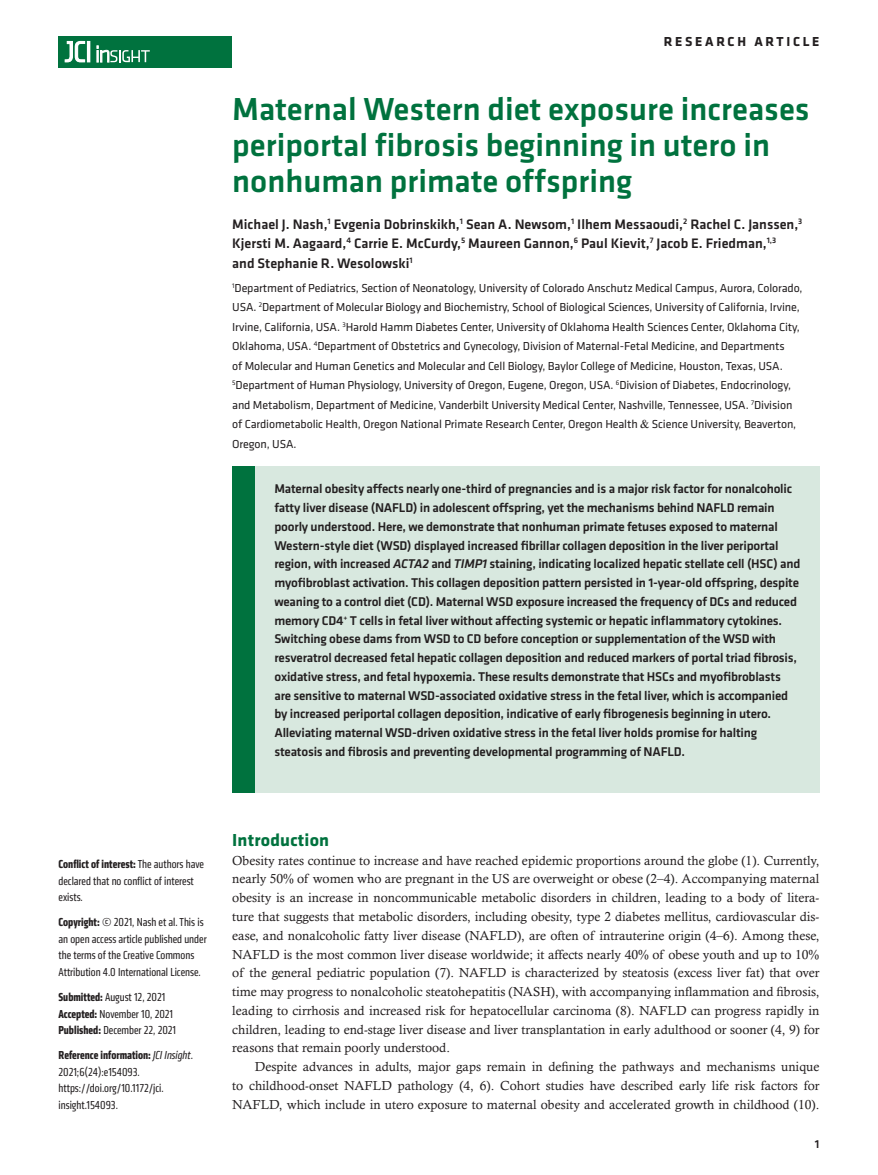
<style>
.page{position:relative;width:878px;height:1175px;background:#fff}
.page>*{position:absolute;margin:0;border:0;box-sizing:border-box;transform-origin:0 0}
.t1{font:500 33px/36px "Klavika Basic";color:#00723e}
.t2{font:700 18px "Klavika";letter-spacing:.01em;color:#00723e}
.t3{font:500 14.25px/19.5px "Klavika Basic";color:#231f20}
.t4{font:700 13.5px "Klavika Basic";letter-spacing:.2em;color:#231f20}
.t5{font:500 13.2px/18.8px "Klavika Basic";letter-spacing:-.015em;color:#231f20}
.t6{font:13.2px/18.8px "Calisto MT Std";color:#231f20;text-align:justify}
.t7{font:12px/19.5px "Klavika";letter-spacing:-.01em;color:#231f20}
.t8{font:condensed 12px/16.5px "Klavika";color:#231f20}
.t9{font:500 12px "Klavika Basic";color:#231f20}
.s1{font-family:"Times New Roman"}
.s2{font-style:italic}
.s3{font-weight:700}
</style>
<div class="page">
<div style="left:59px;top:36px;width:173px;height:31px;background:#00723e"></div>
<hr style="left:87px;top:41px;width:3px;height:21px;background:#fff">
<svg style="left:64px;top:41px;width:21px;height:22px"></svg>
<svg style="left:97px;top:46px;width:53px;height:16px"></svg>
<div style="left:232px;top:466px;width:587px;height:327px;background:#d8e8df"></div>
<div style="left:232px;top:466px;width:22px;height:327px;background:#00723e"></div>
<p class="t4" style="left:663px;top:32px;width:157px">RESEARCH ARTICLE</p>
<h1 class="t1" style="left:232px;top:91px;width:579px">Maternal Western diet exposure increases periportal fibrosis beginning in utero in nonhuman primate offspring</h1>
<p class="t3" style="left:232px;top:214px;width:571px">Michael J. Nash,<sup>1</sup> Evgenia Dobrinskikh,<sup>1</sup> Sean A. Newsom,<sup>1</sup> Ilhem Messaoudi,<sup>2</sup> Rachel C. Janssen,<sup>3<br></sup>Kjersti M. Aagaard,<sup>4</sup> Carrie E. McCurdy,<sup>5</sup> Maureen Gannon,<sup>6</sup> Paul Kievit,<sup>7</sup> Jacob E. Friedman,<sup>1,3<br></sup>and Stephanie R. Wesolowski<sup>1</sup></p>
<p class="t7" style="left:232px;top:277px;width:572px"><sup>1</sup>Department of Pediatrics, Section of Neonatology, University of Colorado Anschutz Medical Campus, Aurora, Colorado, USA. <sup>2</sup>Department of Molecular Biology and Biochemistry, School of Biological Sciences, University of California, Irvine, Irvine, California, USA. <sup>3</sup>Harold Hamm Diabetes Center, University of Oklahoma Health Sciences Center, Oklahoma City, Oklahoma, USA. <sup>4</sup>Department of Obstetrics and Gynecology, Division of Maternal-Fetal Medicine, and Departments<br>of Molecular and Human Genetics and Molecular and Cell Biology, Baylor College of Medicine, Houston, Texas, USA.<br><sup>5</sup>Department of Human Physiology, University of Oregon, Eugene, Oregon, USA. <sup>6</sup>Division of Diabetes, Endocrinology, and Metabolism, Department of Medicine, Vanderbilt University Medical Center, Nashville, Tennessee, USA. <sup>7</sup>Division of Cardiometabolic Health, Oregon National Primate Research Center, Oregon Health <span class="s1">&amp;</span> Science University, Beaverton, Oregon, USA.</p>
<p class="t5" style="left:274px;top:479px;width:527px">Maternal obesity affects nearly one-third of pregnancies and is a major risk factor for nonalcoholic fatty liver disease (NAFLD) in adolescent offspring, yet the mechanisms behind NAFLD remain poorly understood. Here, we demonstrate that nonhuman primate fetuses exposed to maternal Western-style diet (WSD) displayed increased fibrillar collagen deposition in the liver periportal region, with increased <span class="s2">ACTA2</span> and <span class="s2">TIMP1</span> staining, indicating localized hepatic stellate cell (HSC) and myofibroblast activation. This collagen deposition pattern persisted in 1-year-old offspring, despite weaning to a control diet (CD). Maternal WSD exposure increased the frequency of DCs and reduced memory CD4<sup>+</sup> T cells in fetal liver without affecting systemic or hepatic inflammatory cytokines.<br>Switching obese dams from WSD to CD before conception or supplementation of the WSD with resveratrol decreased fetal hepatic collagen deposition and reduced markers of portal triad fibrosis, oxidative stress, and fetal hypoxemia. These results demonstrate that HSCs and myofibroblasts are sensitive to maternal WSD-associated oxidative stress in the fetal liver, which is accompanied by increased periportal collagen deposition, indicative of early fibrogenesis beginning in utero.<br>Alleviating maternal WSD-driven oxidative stress in the fetal liver holds promise for halting steatosis and fibrosis and preventing developmental programming of NAFLD.</p>
<p class="t8" style="left:59px;top:856px;width:147px"><span class="s3">Conflict of interest:</span> The authors have declared that no conflict of interest exists.</p>
<p class="t8" style="left:59px;top:914px;width:150px"><span class="s3">Copyright:</span> © 2021, Nash et al. This is an open access article published under the terms of the Creative Commons Attribution 4.0 International License.</p>
<p class="t8" style="left:59px;top:988px;width:119px"><span class="s3">Submitted:</span> August 12, 2021<br><span class="s3">Accepted:</span> November 10, 2021<br><span class="s3">Published:</span> December 22, 2021</p>
<p class="t8" style="left:59px;top:1046px;width:136px"><span class="s3">Reference information:</span> <span class="s2">JCI Insight</span>.<br>2021;6(24):e154093. https://doi.org/10.1172/jci. insight.154093.</p>
<h2 class="t2" style="left:232px;top:827px;width:98px">Introduction</h2>
<p class="t6" style="left:232px;top:850px;width:588px">Obesity rates continue to increase and have reached epidemic proportions around the globe (1). Currently, nearly 50% of women who are pregnant in the US are overweight or obese (2–4). Accompanying maternal obesity is an increase in noncommunicable metabolic disorders in children, leading to a body of litera&shy;ture that suggests that metabolic disorders, including obesity, type 2 diabetes mellitus, cardiovascular dis&shy;ease, and nonalcoholic fatty liver disease (NAFLD), are often of intrauterine origin (4–6). Among these, NAFLD is the most common liver disease worldwide; it affects nearly 40% of obese youth and up to 10% of the general pediatric population (7). NAFLD is characterized by steatosis (excess liver fat) that over time may progress to nonalcoholic steatohepatitis (NASH), with accompanying inflammation and fibrosis, leading to cirrhosis and increased risk for hepatocellular carcinoma (8). NAFLD can progress rapidly in children, leading to end-stage liver disease and liver transplantation in early adulthood or sooner (4, 9) for reasons that remain poorly understood.</p>
<p class="t6" style="left:232px;top:1057px;width:588px;text-indent:22px">Despite advances in adults, major gaps remain in defining the pathways and mechanisms unique to childhood-onset NAFLD pathology (4, 6). Cohort studies have described early life risk factors for NAFLD, which include in utero exposure to maternal obesity and accelerated growth in childhood (10).</p>
<p class="t9" style="left:814px;top:1135px;width:6px">1</p>
</div>
